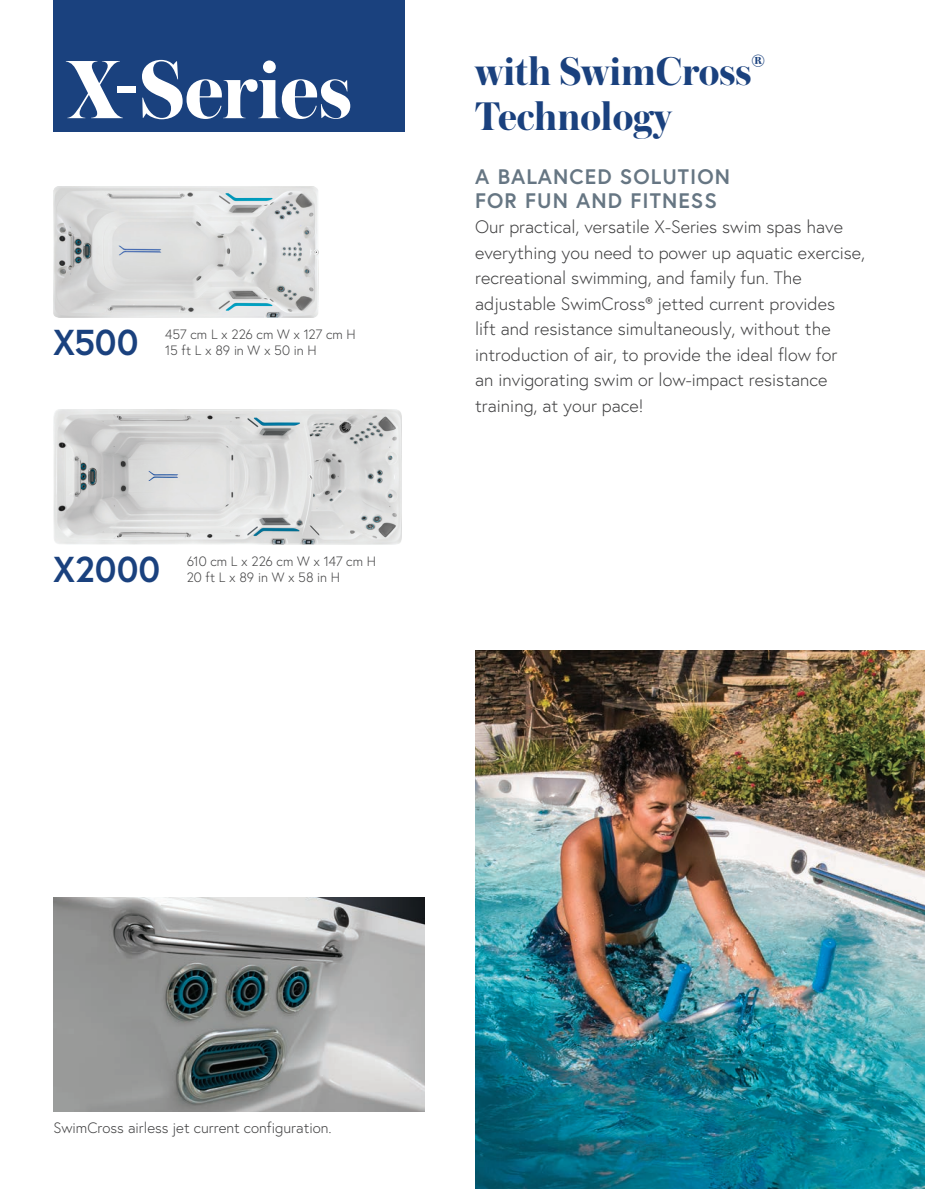
<style>
.page{position:relative;width:926px;height:1189px;background:#fff}
.page>*{position:absolute;margin:0;border:0;box-sizing:border-box;transform-origin:0 0}
.t1{font:700 87px "Austin";color:#fff}
.t2{font:700 42px/45px "Austin";color:#1a417e}
.t3{font:700 36px "Europa";color:#1a417e}
.t4{font:700 21px/24px "Europa";letter-spacing:.05em;color:#667683}
.t5{font:300 18px/25.5px "Europa";color:#3e3e3f}
.t6{font:300 15px "Europa";color:#3e3e3f}
.t7{font:300 13.5px/16.5px "Europa";letter-spacing:-.005em;color:#3e3e3f}
</style>
<div class="page">
<img style="left:475px;top:650px;width:449px;height:539px">
<img style="left:53px;top:897px;width:371px;height:215px">
<div style="left:53px;top:0;width:351px;height:132px;background:#1a417e"></div>
<img style="left:53px;top:410px;width:348px;height:134px">
<img style="left:53px;top:187px;width:265px;height:130px">
<h1 class="t1" style="left:67px;top:28px;width:287px">X-Series</h1>
<h2 class="t2" style="left:475px;top:47px;width:291px">with SwimCross<sup>®<br></sup>Technology</h2>
<p class="t4" style="left:475px;top:164px;width:256px">A BALANCED SOLUTION<br>FOR FUN AND FITNESS</p>
<p class="t5" style="left:475px;top:214px;width:391px">Our practical, versatile X-Series swim spas have everything you need to power up aquatic exercise, recreational swimming, and family fun. The adjustable SwimCross® jetted current provides<br>lift and resistance simultaneously, without the introduction of air, to provide the ideal flow for<br>an invigorating swim or low-impact resistance training, at your pace!</p>
<p class="t7" style="left:165px;top:326px;width:192px">457 cm L x 226 cm W x 127 cm H<br>15 ft L x 89 in W x 50 in H</p>
<h3 class="t3" style="left:53px;top:319px;width:87px">X500</h3>
<h3 class="t3" style="left:53px;top:546px;width:109px">X2000</h3>
<p class="t7" style="left:187px;top:553px;width:191px">610 cm L x 226 cm W x 147 cm H<br>20 ft L x 89 in W x 58 in H</p>
<p class="t6" style="left:53px;top:1119px;width:280px">SwimCross airless jet current configuration.</p>
</div>
